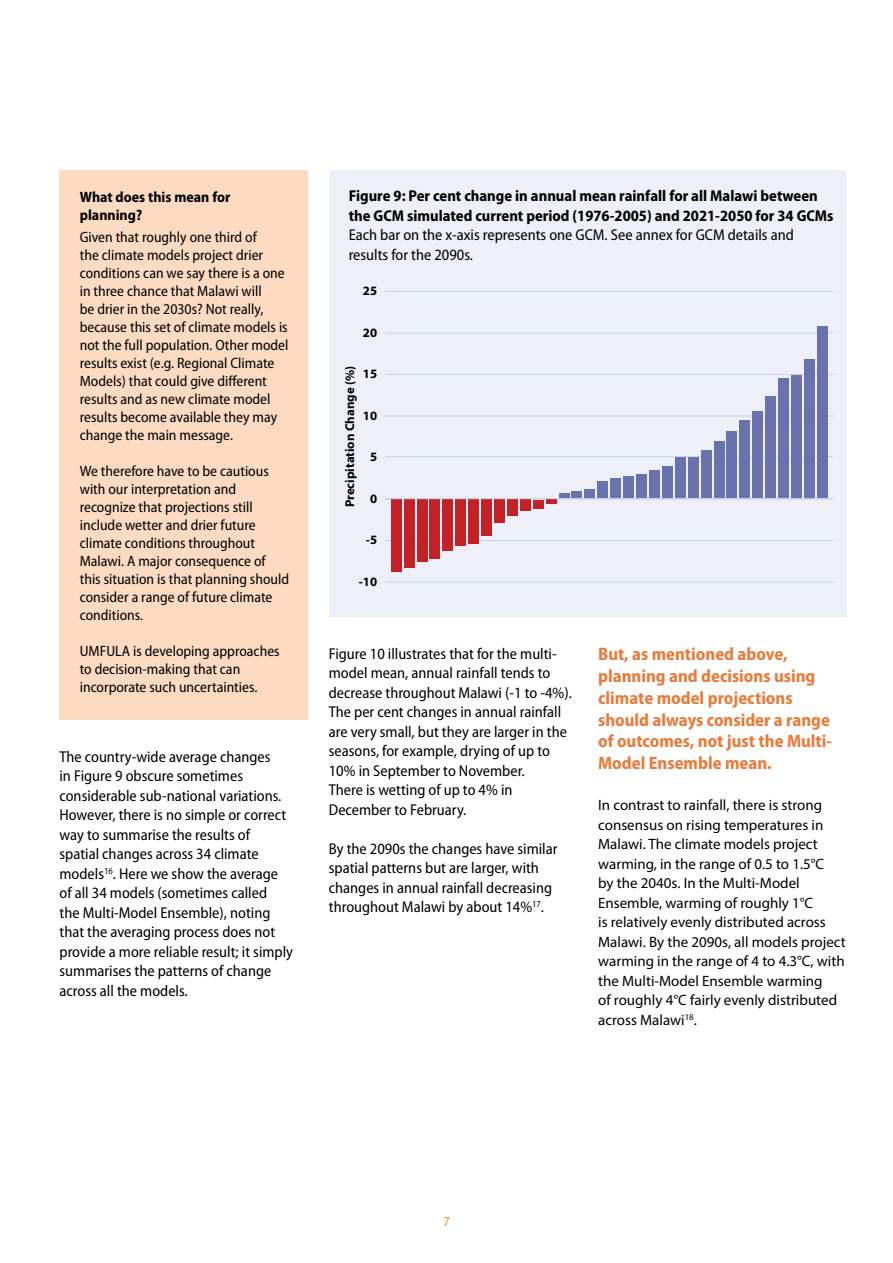
<style>
.page{position:relative;width:893px;height:1263px;background:#fff}
.page>*{position:absolute;margin:0;border:0;box-sizing:border-box;transform-origin:0 0}
.t1{font:700 semi-condensed 18px/21.8px "Myriad Pro";color:#ea7a39}
.t2{font:semi-condensed 15.75px/19.5px "Myriad Pro";color:#000}
.t3{font:700 semi-condensed 15.75px/19.5px "Myriad Pro";color:#000}
.t4{font:semi-condensed 15px/18px "Myriad Pro";color:#000}
.t5{font:15px/19.5px "Myriad Pro";color:#000}
.t6{font:700 semi-condensed 15px/18px "Myriad Pro";color:#000}
.t7{font:13.5px "Myriad Pro";color:#f68a43}
.t8{font:700 12.75px "Myriad Pro";color:#000}
</style>
<div class="page">
<div style="left:329px;top:170px;width:518px;height:447px;background:#edf0f8"></div>
<div style="left:60px;top:170px;width:248px;height:550px;background:#fddac2"></div>
<hr style="left:385px;top:291px;width:449px;height:1px;background:#c9d3ea">
<hr style="left:385px;top:374px;width:449px;height:1px;background:#c9d3ea">
<hr style="left:385px;top:540px;width:449px;height:1px;background:#c9d3ea">
<hr style="left:385px;top:332px;width:449px;height:1px;background:#c9d3ea">
<hr style="left:385px;top:415px;width:449px;height:1px;background:#c9d3ea">
<hr style="left:385px;top:456px;width:449px;height:1px;background:#c9d3ea">
<hr style="left:385px;top:498px;width:449px;height:2px;background:#c9d3ea">
<hr style="left:385px;top:581px;width:449px;height:2px;background:#c9d3ea">
<div style="left:391px;top:499px;width:11px;height:72px;background:#c42127"></div>
<div style="left:404px;top:499px;width:10px;height:69px;background:#c42127"></div>
<div style="left:417px;top:499px;width:10px;height:62px;background:#c42127"></div>
<div style="left:429px;top:499px;width:11px;height:60px;background:#c42127"></div>
<div style="left:442px;top:499px;width:11px;height:51px;background:#c42127"></div>
<div style="left:455px;top:499px;width:11px;height:47px;background:#c42127"></div>
<div style="left:468px;top:499px;width:11px;height:44px;background:#c42127"></div>
<div style="left:481px;top:499px;width:11px;height:37px;background:#c42127"></div>
<div style="left:494px;top:499px;width:11px;height:24px;background:#c42127"></div>
<div style="left:507px;top:499px;width:11px;height:16px;background:#c42127"></div>
<div style="left:520px;top:499px;width:11px;height:11px;background:#c42127"></div>
<div style="left:662px;top:466px;width:11px;height:32px;background:#6972ad"></div>
<div style="left:739px;top:420px;width:11px;height:78px;background:#6972ad"></div>
<div style="left:804px;top:359px;width:11px;height:139px;background:#6972ad"></div>
<div style="left:817px;top:327px;width:11px;height:171px;background:#6972ad"></div>
<div style="left:649px;top:470px;width:11px;height:28px;background:#6972ad"></div>
<div style="left:726px;top:431px;width:11px;height:67px;background:#6972ad"></div>
<div style="left:791px;top:375px;width:11px;height:123px;background:#6972ad"></div>
<div style="left:636px;top:475px;width:11px;height:23px;background:#6972ad"></div>
<div style="left:714px;top:441px;width:10px;height:57px;background:#6972ad"></div>
<div style="left:778px;top:378px;width:11px;height:120px;background:#6972ad"></div>
<div style="left:623px;top:476px;width:11px;height:22px;background:#6972ad"></div>
<div style="left:701px;top:451px;width:10px;height:47px;background:#6972ad"></div>
<div style="left:765px;top:396px;width:11px;height:102px;background:#6972ad"></div>
<div style="left:610px;top:478px;width:11px;height:20px;background:#6972ad"></div>
<div style="left:688px;top:457px;width:11px;height:41px;background:#6972ad"></div>
<div style="left:752px;top:412px;width:11px;height:86px;background:#6972ad"></div>
<div style="left:597px;top:481px;width:11px;height:17px;background:#6972ad"></div>
<div style="left:675px;top:458px;width:11px;height:40px;background:#6972ad"></div>
<div style="left:584px;top:489px;width:11px;height:9px;background:#6972ad"></div>
<div style="left:571px;top:492px;width:11px;height:6px;background:#6972ad"></div>
<hr style="left:559px;top:494px;width:10px;height:4px;background:#6972ad">
<hr style="left:546px;top:500px;width:11px;height:4px;background:#c42127">
<div style="left:533px;top:500px;width:11px;height:9px;background:#c42127"></div>
<p class="t6" style="left:80px;top:187px;width:152px">What does this mean for planning?</p>
<p class="t4" style="left:80px;top:228px;width:210px">Given that roughly one third of<br>the climate models project drier conditions can we say there is a one in three chance that Malawi will<br>be drier in the 2030s? Not really, because this set of climate models is not the full population. Other model results exist (e.g. Regional Climate Models) that could give different results and as new climate model results become available they may change the main message.</p>
<p class="t4" style="left:80px;top:462px;width:211px">We therefore have to be cautious with our interpretation and recognize that projections still include wetter and drier future climate conditions throughout<br>Malawi. A major consequence of this situation is that planning should consider a range of future climate conditions.</p>
<p class="t4" style="left:80px;top:642px;width:201px">UMFULA is developing approaches to decision-making that can incorporate such uncertainties.</p>
<p class="t2" style="left:60px;top:747px;width:235px">The country-wide average changes<br>in Figure 9 obscure sometimes considerable sub-national variations.<br>However, there is no simple or correct way to summarise the results of spatial changes across 34 climate models<sup>16</sup>. Here we show the average of all 34 models (sometimes called<br>the Multi-Model Ensemble), noting that the averaging process does not provide a more reliable result; it simply summarises the patterns of change across all the models.</p>
<p class="t3" style="left:349px;top:186px;width:486px">Figure 9: Per cent change in annual mean rainfall for all Malawi between the GCM simulated current period (1976-2005) and 2021-2050 for 34 GCMs</p>
<p class="t2" style="left:349px;top:226px;width:447px">Each bar on the x-axis represents one GCM. See annex for GCM details and results for the 2090s.</p>
<p class="t8" style="left:363px;top:283px;width:16px">25</p>
<p class="t8" style="left:363px;top:324px;width:16px">20</p>
<p class="t8" style="left:341px;top:507px;width:143px;rotate:-90deg">Precipitation Change (%)</p>
<p class="t8" style="left:363px;top:366px;width:16px">15</p>
<p class="t8" style="left:363px;top:407px;width:16px">10</p>
<p class="t8" style="left:370px;top:449px;width:9px">5</p>
<p class="t8" style="left:370px;top:490px;width:9px">0</p>
<p class="t8" style="left:366px;top:532px;width:13px">-5</p>
<p class="t8" style="left:359px;top:573px;width:20px">-10</p>
<p class="t2" style="left:329px;top:644px;width:245px">Figure 10 illustrates that for the multi&shy;model mean, annual rainfall tends to decrease throughout Malawi (-1 to -4%).<br>The per cent changes in annual rainfall are very small, but they are larger in the seasons, for example, drying of up to 10% in September to November.<br>There is wetting of up to 4% in December to February.</p>
<p class="t2" style="left:329px;top:839px;width:230px">By the 2090s the changes have similar spatial patterns but are larger, with changes in annual rainfall decreasing throughout Malawi by about 14%<sup>17</sup>.</p>
<p class="t1" style="left:598px;top:643px;width:235px">But, as mentioned above, planning and decisions using climate model projections should always consider a range of outcomes, not just the Multi-<br>Model Ensemble mean.</p>
<p class="t5" style="left:598px;top:795px;width:249px">In contrast to rainfall, there is strong consensus on rising temperatures in Malawi. The climate models project warming, in the range of 0.5 to 1.5°C<br>by the 2040s. In the Multi-Model Ensemble, warming of roughly 1°C<br>is relatively evenly distributed across Malawi. By the 2090s, all models project warming in the range of 4 to 4.3°C, with the Multi-Model Ensemble warming<br>of roughly 4°C fairly evenly distributed across Malawi<sup>18</sup>.</p>
<p class="t7" style="left:443px;top:1213px;width:8px">7</p>
</div>
